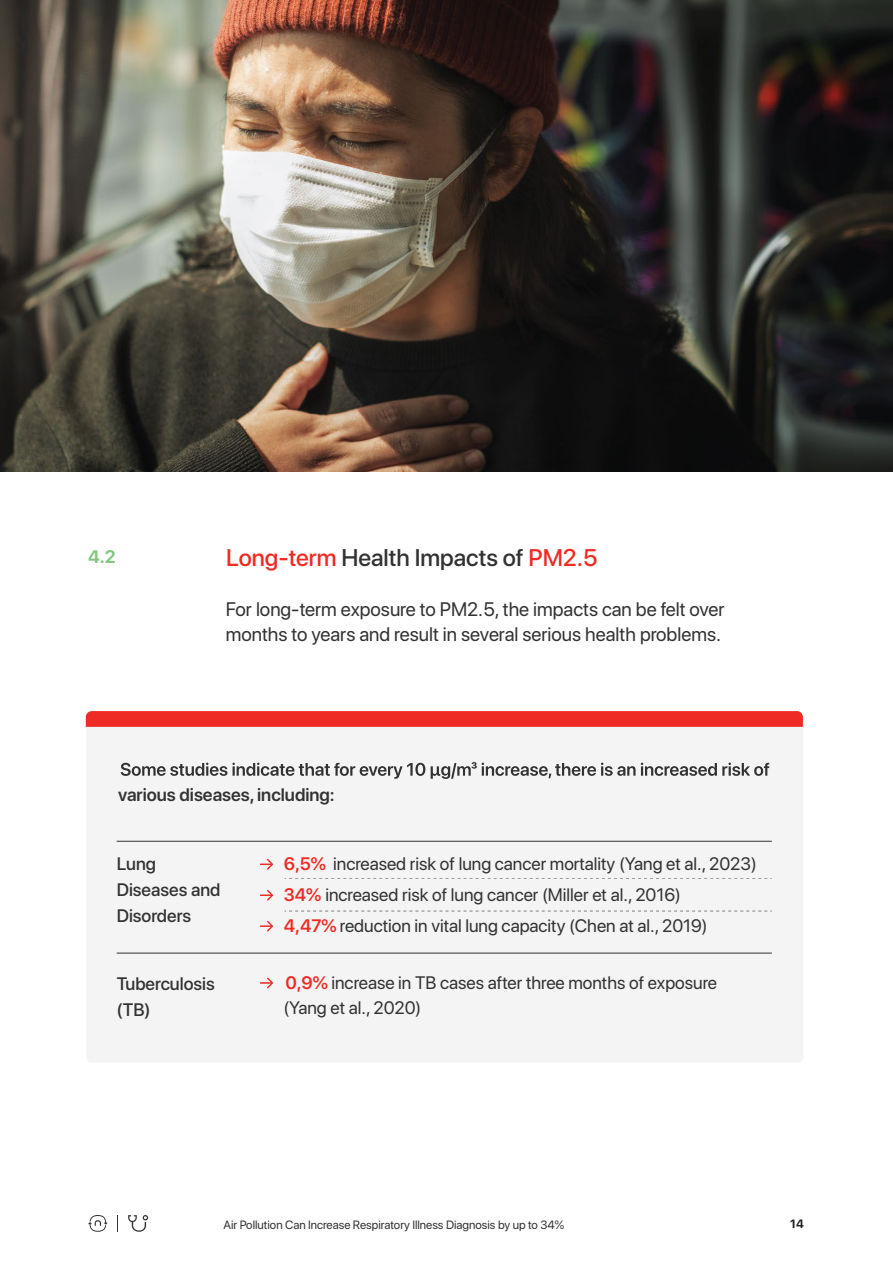
<style>
.page{position:relative;width:893px;height:1263px;background:#fff}
.page>*{position:absolute;margin:0;border:0;box-sizing:border-box;transform-origin:0 0}
.t1{font:500 24px "SF Pro Display";color:#333132}
.t2{font:19.5px/25.5px "SF Pro Display";color:#333132}
.t3{font:18px/30.9px "SF Pro Display";color:#333132}
.t4{font:500 18px/26px "SF Pro Display";color:#333132}
.t5{font:600 18px "SF Pro Display";color:#333132}
.t6{font:700 18px "SF Pro Display";color:#84c77f}
.t7{font:12px "SF Pro Display";color:#333132}
.t8{font:700 12px "SF Pro Display";color:#231f20}
.s1{color:#ee2b24}
.s2{font-weight:600;color:#ee2b24}
</style>
<div class="page">
<img style="left:0;top:0;width:893px;height:472px">
<div style="left:86px;top:711px;width:717px;height:352px;background:#f4f4f4;border-radius:6px"></div>
<svg style="left:121px;top:762px;width:648px;height:17px"></svg>
<svg style="left:86px;top:711px;width:717px;height:16px;background:#ee2e27"></svg>
<hr style="left:117px;top:841px;width:655px;height:1px;background:#333132">
<hr style="left:117px;top:953px;width:655px;height:1px;background:#333132">
<svg style="left:260px;top:859px;width:13px;height:11px"></svg>
<svg style="left:260px;top:890px;width:13px;height:10px"></svg>
<svg style="left:260px;top:921px;width:13px;height:10px"></svg>
<svg style="left:260px;top:978px;width:13px;height:10px"></svg>
<svg style="left:285px;top:878px;width:487px;height:1px"></svg>
<svg style="left:285px;top:911px;width:487px;height:1px"></svg>
<svg style="left:88px;top:1215px;width:20px;height:17px"></svg>
<svg style="left:128px;top:1215px;width:20px;height:17px"></svg>
<svg style="left:117px;top:1215px;width:1px;height:17px"></svg>
<p class="t6" style="left:88px;top:544px;width:29px">4.2</p>
<h1 class="t1" style="left:226px;top:540px;width:373px"><span class="s1">Long-term</span> Health Impacts of <span class="s1">PM2.5</span></h1>
<p class="t2" style="left:226px;top:595px;width:500px">For long-term exposure to PM2.5, the impacts can be felt over months to years and result in several serious health problems.</p>
<p class="t5" style="left:118px;top:782px;width:218px">various diseases, including:</p>
<p class="t4" style="left:117px;top:850px;width:41px">Lung</p>
<p class="t3" style="left:284px;top:847px;width:474px"><span class="s2">6,5%</span> increased risk of lung cancer mortality (Yang et al., 2023)</p>
<p class="t4" style="left:117px;top:876px;width:105px">Diseases and<br>Disorders</p>
<p class="t3" style="left:284px;top:878px;width:425px"><span class="s2">34%</span> increased risk of lung cancer (Miller et al., 2016)<br><span class="s2">4,47%</span> reduction in vital lung capacity (Chen at al., 2019)</p>
<p class="t4" style="left:117px;top:970px;width:100px">Tuberculosis (TB)</p>
<p class="t3" style="left:283px;top:969px;width:435px;line-height:25.5px"><span class="s2">0,9%</span> increase in TB cases after three months of exposure (Yang et al., 2020)</p>
<p class="t7" style="left:223px;top:1216px;width:342px">Air Pollution Can Increase Respiratory Illness Diagnosis by up to 34%</p>
<p class="t8" style="left:790px;top:1215px;width:15px">14</p>
</div>
